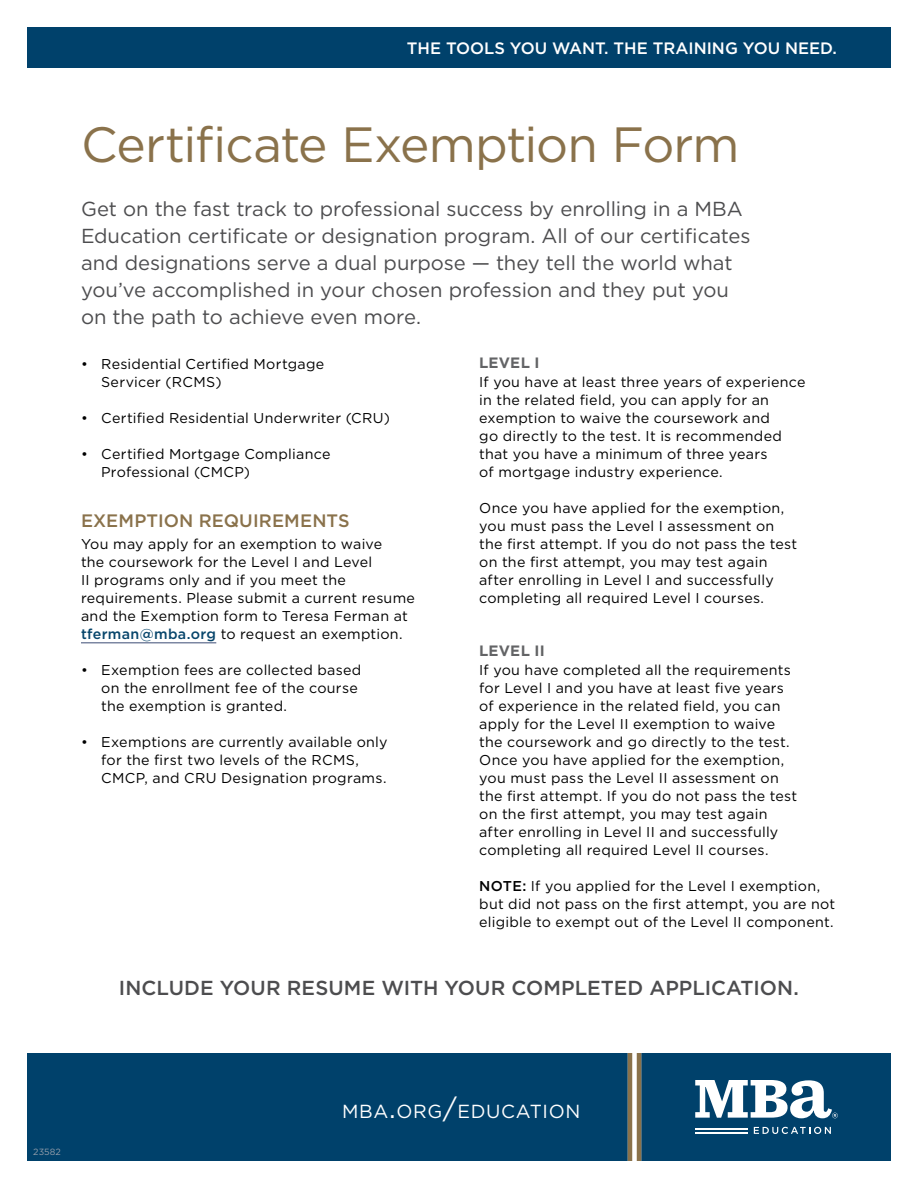
<style>
.page{position:relative;width:918px;height:1188px;background:#fff}
.page>*{position:absolute;margin:0;border:0;box-sizing:border-box;transform-origin:0 0}
.t1{font:49.5px "Gotham";letter-spacing:-.02em;color:#8a724b}
.t2{font:20.25px/27px "Gotham";letter-spacing:-.005em;color:#4d4d4f}
.t3{font:500 20.25px "Gotham";color:#4d4d4f}
.t4{font:18.9px "Gotham";letter-spacing:.035em;color:#fff}
.t5{font:500 18px "Gotham";letter-spacing:.01em;color:#8a724b}
.t6{font:500 16.5px "Gotham";color:#fff}
.t7{font:700 15px "Gotham";letter-spacing:.01em;color:#636466}
.t8{font:14.25px/18px "Gotham";letter-spacing:.02em;color:#000}
.t9{font:9px "Gotham";color:#939daa}
.s1{font-weight:500;color:#07456b}
.s2{font-weight:500}
.s3{font-size:27px}
</style>
<div class="page">
<div style="left:27px;top:27px;width:864px;height:41px;background:#00416b"></div>
<div style="left:27px;top:1053px;width:864px;height:108px;background:#00416b"></div>
<hr style="left:695px;top:1132px;width:53px;height:2px;background:#fff">
<hr style="left:695px;top:1128px;width:53px;height:2px;background:#fff">
<svg style="left:754px;top:1127px;width:77px;height:7px"></svg>
<svg style="left:695px;top:1080px;width:143px;height:38px"></svg>
<svg style="left:632px;top:1053px;width:5px;height:108px"></svg>
<hr style="left:628px;top:1053px;width:4px;height:108px;background:#8a724b">
<hr style="left:637px;top:1053px;width:4px;height:108px;background:#8a724b">
<hr style="left:81px;top:642px;width:135px;height:2px;background:#7c87a2">
<p class="t6" style="left:407px;top:37px;width:432px">THE TOOLS YOU WANT. THE TRAINING YOU NEED.</p>
<h1 class="t1" style="left:81px;top:113px;width:660px">Certificate Exemption Form</h1>
<p class="t2" style="left:81px;top:195px;width:671px">Get on the fast track to professional success by enrolling in a MBA Education certificate or designation program. All of our certificates and designations serve a dual purpose — they tell the world what you’ve accomplished in your chosen profession and they put you on the path to achieve even more.</p>
<p class="t8" style="left:101px;top:355px;width:225px;text-indent:-20px">• Residential Certified Mortgage<br>Servicer (RCMS)</p>
<p class="t8" style="left:81px;top:409px;width:311px">• Certified Residential Underwriter (CRU)</p>
<p class="t8" style="left:101px;top:445px;width:231px;text-indent:-20px">• Certified Mortgage Compliance<br>Professional (CMCP)</p>
<p class="t5" style="left:81px;top:508px;width:270px">EXEMPTION REQUIREMENTS</p>
<p class="t8" style="left:81px;top:535px;width:336px">You may apply for an exemption to waive<br>the coursework for the Level I and Level<br>II programs only and if you meet the requirements. Please submit a current resume and the Exemption form to Teresa Ferman at <span class="s1">tferman@mba.org</span> to request an exemption.</p>
<p class="t8" style="left:101px;top:661px;width:262px;text-indent:-20px">• Exemption fees are collected based on the enrollment fee of the course the exemption is granted.</p>
<p class="t8" style="left:101px;top:733px;width:288px;text-indent:-20px">• Exemptions are currently available only for the first two levels of the RCMS,<br>CMCP, and CRU Designation programs.</p>
<p class="t7" style="left:479px;top:352px;width:62px">LEVEL I</p>
<p class="t8" style="left:479px;top:373px;width:328px">If you have at least three years of experience in the related field, you can apply for an exemption to waive the coursework and<br>go directly to the test. It is recommended that you have a minimum of three years<br>of mortgage industry experience.</p>
<p class="t8" style="left:479px;top:499px;width:320px">Once you have applied for the exemption, you must pass the Level I assessment on the first attempt. If you do not pass the test on the first attempt, you may test again after enrolling in Level I and successfully completing all required Level I courses.</p>
<p class="t7" style="left:479px;top:640px;width:67px">LEVEL II</p>
<p class="t8" style="left:479px;top:661px;width:320px">If you have completed all the requirements for Level I and you have at least five years of experience in the related field, you can apply for the Level II exemption to waive the coursework and go directly to the test.<br>Once you have applied for the exemption, you must pass the Level II assessment on the first attempt. If you do not pass the test on the first attempt, you may test again after enrolling in Level II and successfully completing all required Level II courses.</p>
<p class="t8" style="left:479px;top:877px;width:357px"><span class="s2">NOTE:</span> If you applied for the Level I exemption, but did not pass on the first attempt, you are not eligible to exempt out of the Level II component.</p>
<h2 class="t3" style="left:119px;top:974px;width:682px">INCLUDE YOUR RESUME WITH YOUR COMPLETED APPLICATION.</h2>
<p class="t9" style="left:33px;top:1146px;width:29px">23582</p>
<h3 class="t4" style="left:342px;top:1099px;width:240px">MBA<span class="s3">.</span>ORG<span class="s3">/</span>EDUCATION</h3>
</div>
